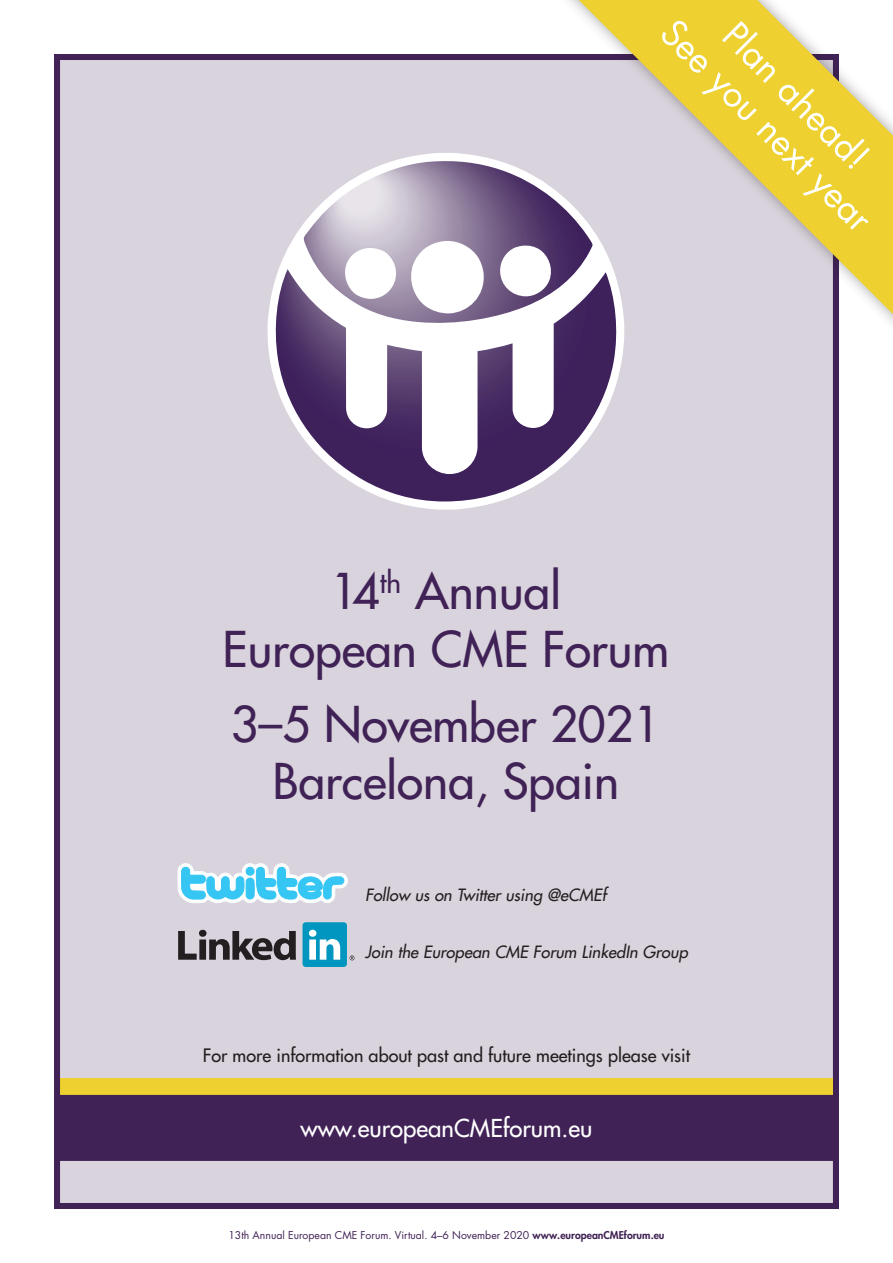
<style>
.page{position:relative;width:893px;height:1263px;background:#fff}
.page>*{position:absolute;margin:0;border:0;box-sizing:border-box;transform-origin:0 0}
.t1{font:500 48px/57.6px "Futura Std";color:#402256;text-align:center}
.t2{font:36px "Futura Std";color:#fff}
.t3{font:500 24px "Futura Std";color:#fff}
.t4{font:500 18px "Futura Std";color:#231f20}
.t5{font:italic 500 16.5px "Futura Std";color:#231f20}
.t6{font:10.5px "Futura Std";color:#402256}
.s1{font-weight:800}
</style>
<div class="page">
<div style="left:54px;top:54px;width:785px;height:1155px;background:#d9d3dd"></div>
<svg style="left:178px;top:863px;width:170px;height:40px"></svg>
<div style="left:303px;top:922px;width:44px;height:45px;background:#0096c0;border-radius:3px"></div>
<svg style="left:178px;top:930px;width:118px;height:30px"></svg>
<svg style="left:309px;top:930px;width:31px;height:30px"></svg>
<svg style="left:350px;top:955px;width:4px;height:5px"></svg>
<svg style="left:268px;top:153px;width:354px;height:357px"></svg>
<div style="left:54px;top:1078px;width:785px;height:17px;background:#eed130"></div>
<div style="left:54px;top:54px;width:785px;height:1155px;border:6px solid #402256"></div>
<div style="left:551px;top:0;width:342px;height:357px;background:#231f20;opacity:.4"></div>
<svg style="left:579px;top:0;width:314px;height:314px"></svg>
<div style="left:54px;top:1095px;width:785px;height:66px;background:#402256"></div>
<h2 class="t2" style="left:684px;top:10px;width:283px;rotate:45deg">See you next year</h2>
<h2 class="t2" style="left:746px;top:13px;width:191px;rotate:45deg">Plan ahead!</h2>
<h1 class="t1" style="left:223px;top:563px;width:448px">14<sup>th</sup> Annual<br>European CME Forum</h1>
<h1 class="t1" style="left:231px;top:695px;width:432px">3–5 November 2021<br>Barcelona, Spain</h1>
<h3 class="t5" style="left:365px;top:884px;width:243px">Follow us on Twitter using @eCMEf</h3>
<h3 class="t5" style="left:365px;top:942px;width:324px">Join the European CME Forum LinkedIn Group</h3>
<h3 class="t4" style="left:203px;top:1044px;width:489px">For more information about past and future meetings please visit</h3>
<h3 class="t3" style="left:300px;top:1113px;width:293px">www.europeanCMEforum.eu</h3>
<p class="t6" style="left:228px;top:1228px;width:438px">13th Annual European CME Forum. Virtual. 4–6 November 2020 <span class="s1">www.europeanCMEforum.eu</span></p>
</div>
